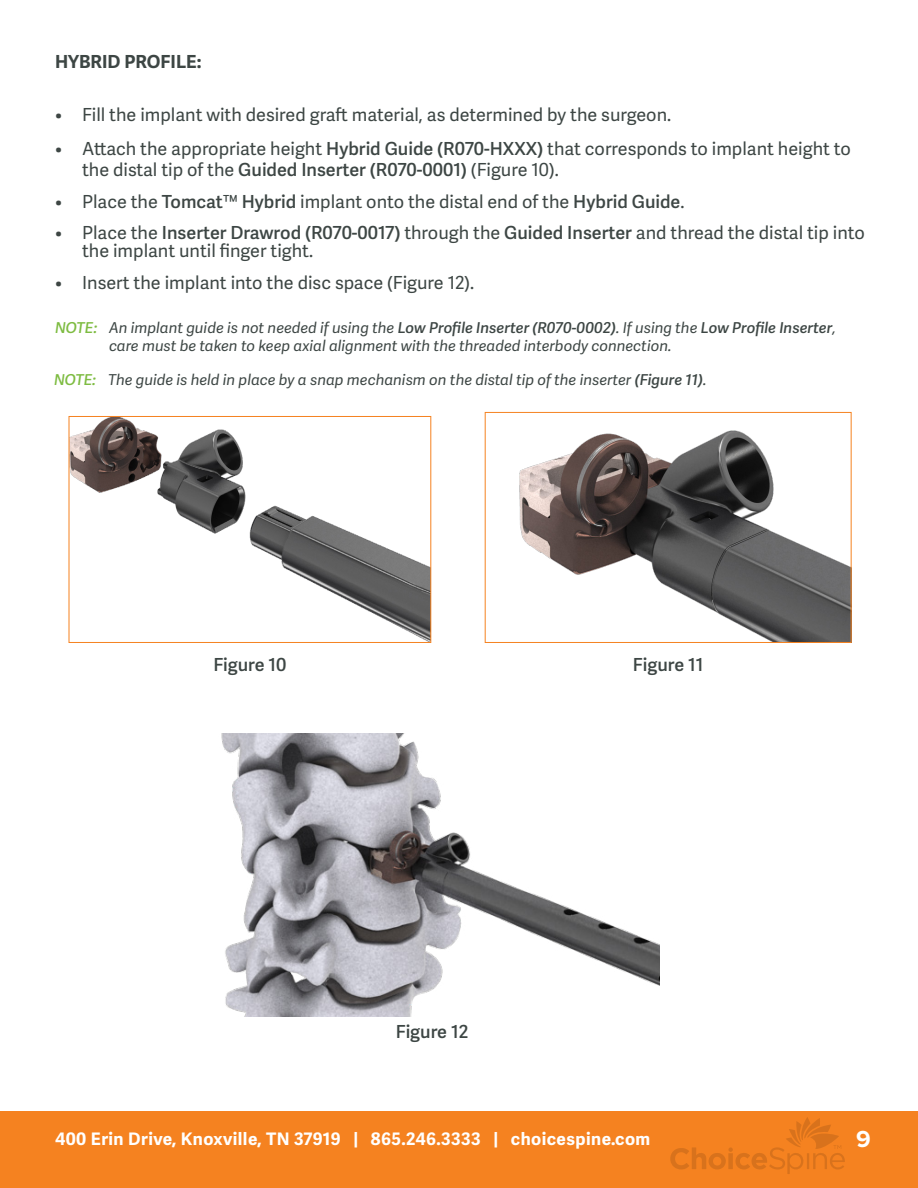
<style>
.page{position:relative;width:918px;height:1188px;background:#fff}
.page>*{position:absolute;margin:0;border:0;box-sizing:border-box;transform-origin:0 0}
.t1{font:700 24px "Proxima Nova";color:#fff}
.t2{font:18px/21px "Adelle Sans";color:#3d4644}
.t3{font:600 18px "Adelle Sans";color:#3d4644}
.t4{font:700 18px "Adelle Sans";color:#3d4644}
.t5{font:700 17.25px "Adelle Sans";letter-spacing:.025em;color:#fff}
.t6{font:italic 15px/18px "Adelle Sans";color:#3d4644}
.s1{font-weight:600}
.s2{font-weight:600;color:#7ebc42}
</style>
<div class="page">
<div style="left:0;top:1111px;width:918px;height:77px;background:#f58220"></div>
<svg style="left:670px;top:1117px;width:175px;height:57px"></svg>
<img style="left:71px;top:418px;width:358px;height:223px">
<div style="left:69px;top:416px;width:362px;height:227px;border:1px solid #f58220"></div>
<img style="left:520px;top:430px;width:329px;height:211px">
<div style="left:485px;top:412px;width:366px;height:231px;border:1px solid #f58220"></div>
<img style="left:221px;top:734px;width:438px;height:283px">
<p class="t4" style="left:55px;top:50px;width:148px">HYBRID PROFILE:</p>
<p class="t2" style="left:55px;top:104px;width:618px">• Fill the implant with desired graft material, as determined by the surgeon.</p>
<p class="t2" style="left:82px;top:139px;width:770px;text-indent:-27px">• Attach the appropriate height <span class="s1">Hybrid Guide (R070-HXXX)</span> that corresponds to implant height to the distal tip of the <span class="s1">Guided Inserter (R070-0001)</span> (Figure 10).</p>
<p class="t2" style="left:55px;top:191px;width:631px">• Place the <span class="s1">Tomcat™ Hybrid</span> implant onto the distal end of the <span class="s1">Hybrid Guide</span>.</p>
<p class="t2" style="left:82px;top:224px;width:784px;line-height:18px;text-indent:-27px">• Place the <span class="s1">Inserter Drawrod (R070-0017)</span> through the <span class="s1">Guided Inserter</span> and thread the distal tip into the implant until finger tight.</p>
<p class="t2" style="left:55px;top:272px;width:421px">• Insert the implant into the disc space (Figure 12).</p>
<p class="t6" style="left:109px;top:319px;width:728px;text-indent:-54px"><span class="s2">NOTE:</span> An implant guide is not needed if using the <span class="s1">Low Profile Inserter (R070-0002)</span>. If using the <span class="s1">Low Profile Inserter</span>, care must be taken to keep axial alignment with the threaded interbody connection.</p>
<p class="t6" style="left:54px;top:371px;width:654px"><span class="s2">NOTE:</span> The guide is held in place by a snap mechanism on the distal tip of the inserter <span class="s1">(Figure 11)</span>.</p>
<p class="t3" style="left:213px;top:654px;width:75px">Figure 10</p>
<p class="t3" style="left:633px;top:654px;width:72px">Figure 11</p>
<p class="t3" style="left:396px;top:1021px;width:74px">Figure 12</p>
<p class="t5" style="left:55px;top:1129px;width:597px">400 Erin Drive, Knoxville, TN 37919 | 865.246.3333 | choicespine.com</p>
<h1 class="t1" style="left:856px;top:1121px;width:16px">9</h1>
</div>
